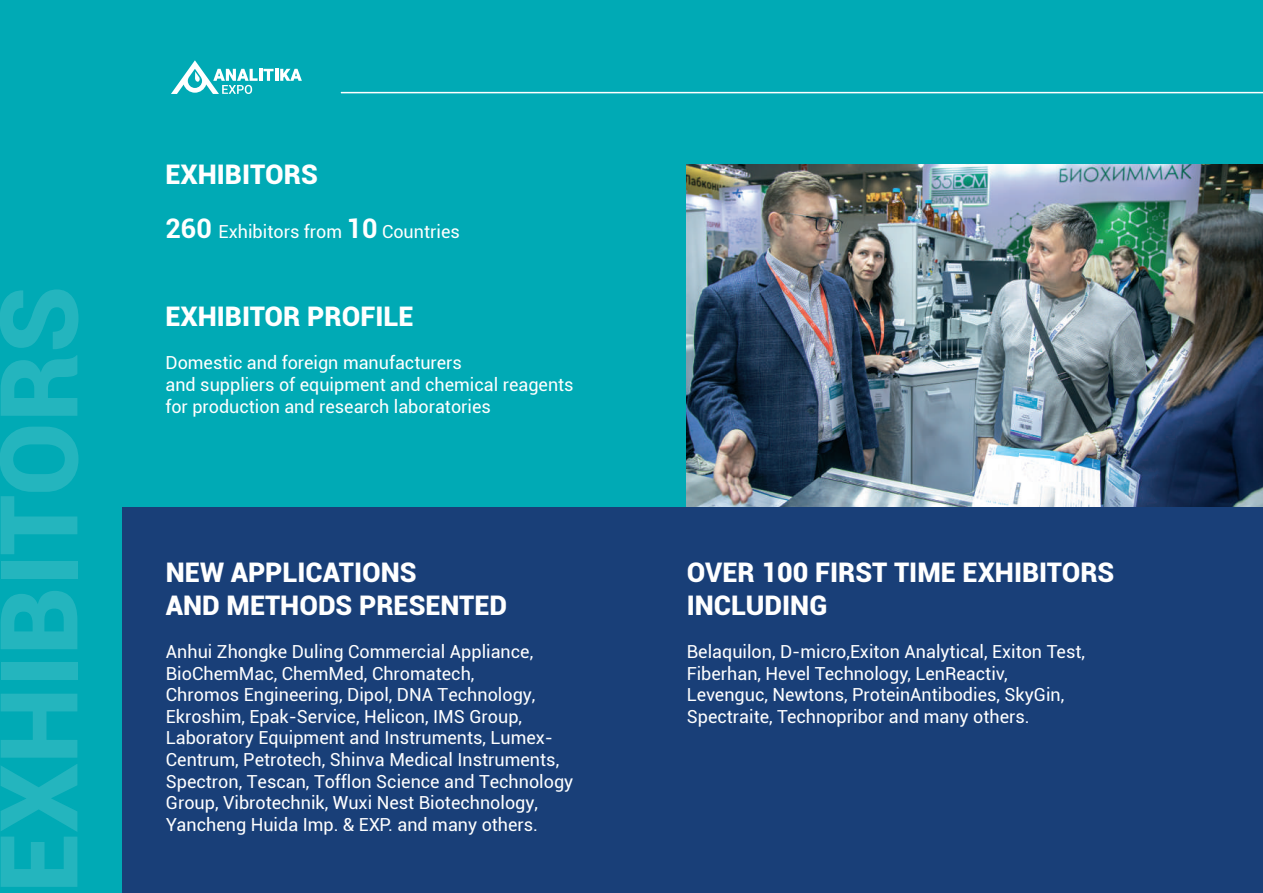
<style>
.page{position:relative;width:1263px;height:893px;background:#fff}
.page>*{position:absolute;margin:0;border:0;box-sizing:border-box;transform-origin:0 0}
.t1{font:900 108px "Roboto";color:rgb(243 244 244/.15)}
.t2{font:900 27px/32.4px "Roboto";color:#fff}
.t3{font:18px/21.6px "Roboto";color:#fff}
.s1{font-weight:700;font-size:27px}
</style>
<div class="page">
<div style="left:0;top:0;width:1263px;height:892px;background:#00aab5"></div>
<img style="left:687px;top:165px;width:576px;height:343px">
<hr style="left:341px;top:92px;width:922px;height:1px;background:#fff">
<div style="left:123px;top:508px;width:1140px;height:385px;background:#193f78"></div>
<svg style="left:171px;top:60px;width:131px;height:34px"></svg>
<h1 class="t1" style="left:-38px;top:893px;width:609px;rotate:-90deg">EXHIBITORS</h1>
<h2 class="t2" style="left:165px;top:157px;width:154px">EXHIBITORS</h2>
<p class="t3" style="left:165px;top:221px;width:296px"><span class="s1">260</span> Exhibitors from <span class="s1">10</span> Countries</p>
<h2 class="t2" style="left:165px;top:299px;width:250px">EXHIBITOR PROFILE</h2>
<p class="t3" style="left:165px;top:352px;width:410px">Domestic and foreign manufacturers<br>and suppliers of equipment and chemical reagents for production and research laboratories</p>
<h2 class="t2" style="left:166px;top:555px;width:343px">NEW APPLICATIONS<br>AND METHODS PRESENTED</h2>
<p class="t3" style="left:166px;top:640px;width:409px">Anhui Zhongke Duling Commercial Appliance, BioChemMac, ChemMed, Chromatech,<br>Chromos Engineering, Dipol, DNA Technology, Ekroshim, Epak-Service, Helicon, IMS Group, Laboratory Equipment and Instruments, Lumex-Centrum, Petrotech, Shinva Medical Instruments, Spectron, Tescan, Tofflon Science and Technology Group, Vibrotechnik, Wuxi Nest Biotechnology, Yancheng Huida Imp. &amp; EXP. and many others.</p>
<h2 class="t2" style="left:687px;top:555px;width:429px">OVER 100 FIRST TIME EXHIBITORS<br>INCLUDING</h2>
<p class="t3" style="left:687px;top:640px;width:400px">Belaquilon, D-micro,Exiton Analytical, Exiton Test, Fiberhan, Hevel Technology, LenReactiv, Levenguc, Newtons, ProteinAntibodies, SkyGin, Spectraite, Technopribor and many others.</p>
</div>
